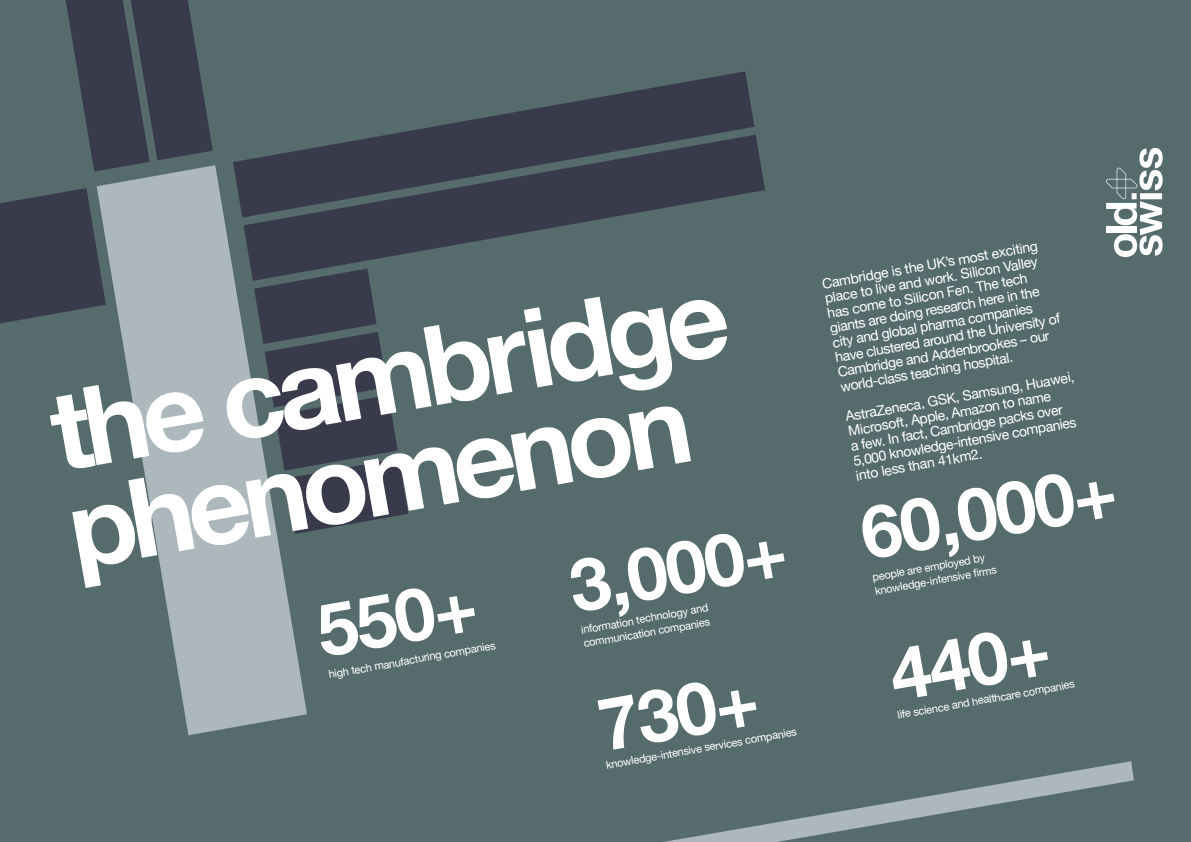
<style>
.page{position:relative;width:1191px;height:842px;background:#566b6b}
.page>*{position:absolute;margin:0;border:0;box-sizing:border-box;transform-origin:0 0}
.t1{font:700 110.1px/99.1px "Helvetica Neue";color:#fff}
.t2{font:700 73px "Helvetica Neue";color:#fff}
.t3{font:14px/15px "Helvetica Neue";color:#fff}
.t4{font:11px/14px "Helvetica Neue";color:#fff}
</style>
<div class="page">
<svg style="left:66px;top:0;width:147px;height:172px"></svg>
<svg style="left:307px;top:135px;width:458px;height:134px"></svg>
<svg style="left:233px;top:71px;width:521px;height:147px;fill:#3a3a4d"></svg>
<svg style="left:0;top:188px;width:97px;height:135px;background:#3d4051"></svg>
<svg style="left:97px;top:165px;width:210px;height:570px;fill:#adb8bd"></svg>
<svg style="left:254px;top:269px;width:154px;height:265px"></svg>
<svg style="left:664px;top:761px;width:469px;height:81px"></svg>
<svg style="left:1106px;top:148px;width:56px;height:109px"></svg>
<h1 class="t1" style="left:44px;top:387px;width:687px;rotate:-10deg">the cambridge phenomenon</h1>
<h2 class="t2" style="left:560px;top:531px;width:221px;rotate:-10deg">3,000+</h2>
<h2 class="t2" style="left:308px;top:575px;width:163px;rotate:-10deg">550+</h2>
<p class="t4" style="left:580px;top:623px;width:130px;rotate:-10deg">information technology and communication companies</p>
<p class="t4" style="left:328px;top:668px;width:171px;rotate:-10deg">high tech manufacturing companies</p>
<h2 class="t2" style="left:589px;top:669px;width:163px;rotate:-10deg">730+</h2>
<p class="t4" style="left:605px;top:759px;width:195px;rotate:-10deg">knowledge-intensive services companies</p>
<p class="t3" style="left:821px;top:277px;width:230px;rotate:-10deg">Cambridge is the UK’s most exciting place to live and work. Silicon Valley has come to Silicon Fen. The tech giants are doing research here in the city and global pharma companies have clustered around the University of Cambridge and Addenbrookes – our world-class teaching hospital.</p>
<p class="t3" style="left:844px;top:410px;width:233px;rotate:-10deg">AstraZeneca, GSK, Samsung, Huawei, Microsoft, Apple, Amazon to name<br>a few. In fact, Cambridge packs over 5,000 knowledge-intensive companies into less than 41km2.</p>
<h2 class="t2" style="left:851px;top:478px;width:260px;rotate:-10deg">60,000+</h2>
<p class="t4" style="left:871px;top:571px;width:125px;rotate:-10deg">people are employed by knowledge-intensive fi rms</p>
<h2 class="t2" style="left:880px;top:619px;width:163px;rotate:-10deg">440+</h2>
<p class="t4" style="left:896px;top:708px;width:181px;rotate:-10deg">life science and healthcare companies</p>
</div>
